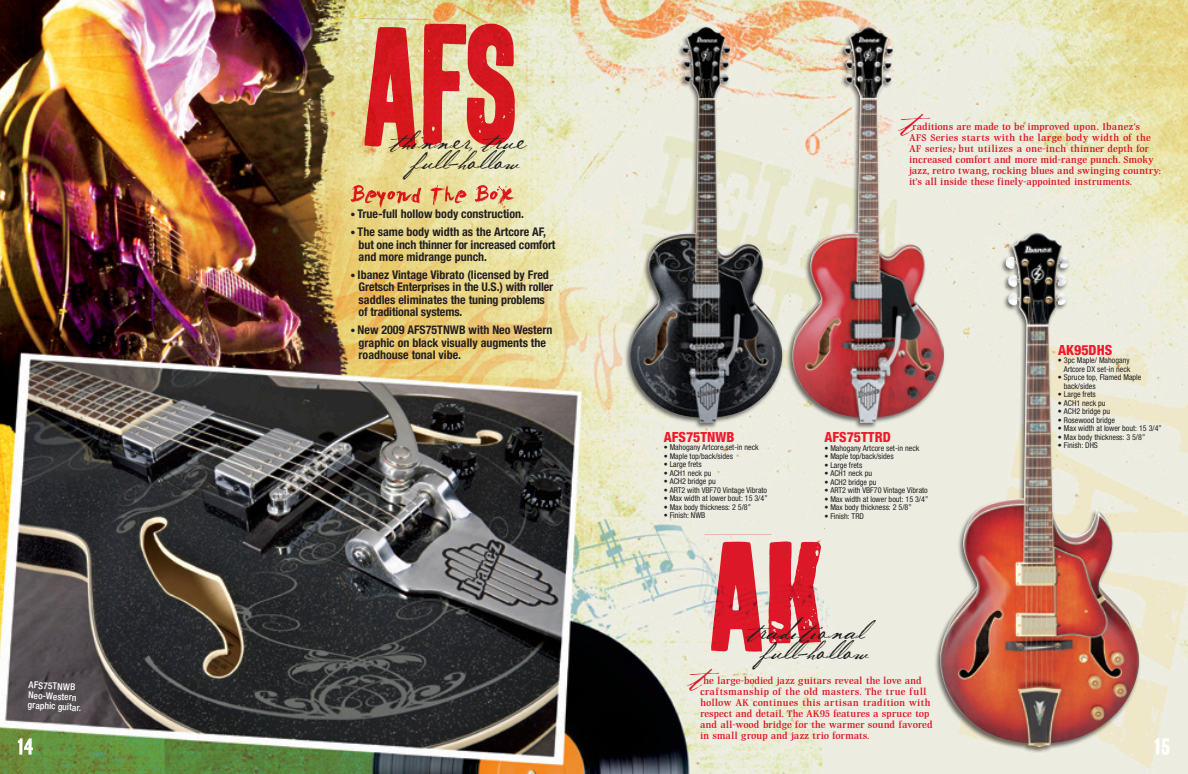
<style>
.page{position:relative;width:1188px;height:774px;background:#fff}
.page>*{position:absolute;margin:0;border:0;box-sizing:border-box;transform-origin:0 0}
.t1{font:26px "Baker Script";color:#ee1a2e}
.t2{font:20px/20px "Baker Script";letter-spacing:-.005em;color:#231f1f;text-align:right}
.t3{font:20px/20px "Baker Script";letter-spacing:.015em;color:#231f1f;text-align:center}
.t4{font:800 condensed 14px "Helvetica Neue";color:#ee1a2e}
.t5{font:700 condensed 12px/12.5px "Helvetica Neue";color:#231f1f}
.t6{font:10px/11px "GM Hightop Demoversion";letter-spacing:-.015em;color:#ee1a2e}
.t7{font:500 condensed 9.5px/10px "Helvetica Neue";color:#fff}
.t8{font:condensed 8px/8.5px "Helvetica Neue";color:#231f1f;text-align:right}
.s1{font-size:10px}
</style>
<div class="page">
<img style="left:0;top:0;width:1188px;height:774px">
<div style="left:934px;top:230px;width:207px;height:523px;background:#231f1f;opacity:.65"></div>
<img style="left:940px;top:232px;width:199px;height:515px">
<div style="left:786px;top:25px;width:160px;height:404px;background:#231f1f;opacity:.65"></div>
<img style="left:792px;top:27px;width:152px;height:396px">
<div style="left:624px;top:25px;width:160px;height:404px;background:#231f1f;opacity:.65"></div>
<img style="left:630px;top:27px;width:152px;height:396px">
<svg style="left:351px;top:185px;width:165px;height:24px;background:#e5b17e"></svg>
<svg style="left:360px;top:19px;width:155px;height:129px;background:#db6c5a"></svg>
<svg style="left:704px;top:528px;width:121px;height:124px;background:#e0777b"></svg>
<svg style="left:1153px;top:738px;width:16px;height:18px"></svg>
<svg style="left:15px;top:738px;width:22px;height:18px"></svg>
<p class="t7" style="left:29px;top:680px;width:55px;rotate:3deg">AFS75TNWB<br>Neo-Western graphic guitar.</p>
<h2 class="t2" style="left:389px;top:132px;width:137px">thinner, true fu ll- ho llo w</h2>
<h3 class="t5" style="left:351px;top:207px;width:175px"><span class="s1">•</span> True-full hollow body construction.</h3>
<h3 class="t5" style="left:359px;top:225px;width:198px;text-indent:-8px"><span class="s1">•</span> The same body width as the Artcore AF, but one inch thinner for increased comfort and more midrange punch.</h3>
<h3 class="t5" style="left:359px;top:268px;width:196px;text-indent:-8px"><span class="s1">•</span> Ibanez Vintage Vibrato (licensed by Fred Gretsch Enterprises in the U.S.) with roller saddles eliminates the tuning problems of traditional systems.</h3>
<h3 class="t5" style="left:359px;top:324px;width:195px;text-indent:-8px"><span class="s1">•</span> New 2009 AFS75TNWB with Neo Western graphic on black visually augments the roadhouse tonal vibe.</h3>
<h1 class="t1" style="left:898px;top:108px;width:34px">t</h1>
<p class="t6" style="left:909px;top:122px;width:253px;text-indent:3px">raditions are made to be improved upon. Ibanez’s<br>AFS Series starts with the large body width of the AF series, but utilizes a one-inch thinner depth for increased comfort and more mid-range punch. Smoky jazz, retro twang, rocking blues and swinging country: it’s all inside these finely-appointed instruments.</p>
<h3 class="t4" style="left:664px;top:428px;width:72px">AFS75TNWB</h3>
<p class="t8" style="left:664px;top:443px;width:96px">• Mahogany Artcore set-in neck</p>
<p class="t8" style="left:664px;top:452px;width:71px">• Maple top/back/sides</p>
<p class="t8" style="left:664px;top:460px;width:39px">• Large frets</p>
<p class="t8" style="left:664px;top:469px;width:49px">• ACH1 neck pu</p>
<p class="t8" style="left:664px;top:477px;width:54px">• ACH2 bridge pu</p>
<p class="t8" style="left:664px;top:486px;width:105px">• ART2 with VBF70 Vintage Vibrato</p>
<p class="t8" style="left:664px;top:494px;width:105px">• Max width at lower bout: 15 3/4”</p>
<p class="t8" style="left:664px;top:503px;width:89px">• Max body thickness: 2 5/8”</p>
<p class="t8" style="left:664px;top:511px;width:43px">• Finish: NWB</p>
<h3 class="t4" style="left:824px;top:428px;width:68px">AFS75TTRD</h3>
<p class="t8" style="left:824px;top:443px;width:96px">• Mahogany Artcore set-in neck</p>
<p class="t8" style="left:824px;top:452px;width:71px">• Maple top/back/sides</p>
<p class="t8" style="left:824px;top:460px;width:39px">• Large frets</p>
<p class="t8" style="left:824px;top:469px;width:49px">• ACH1 neck pu</p>
<p class="t8" style="left:824px;top:477px;width:54px">• ACH2 bridge pu</p>
<p class="t8" style="left:824px;top:486px;width:105px">• ART2 with VBF70 Vintage Vibrato</p>
<p class="t8" style="left:824px;top:494px;width:105px">• Max width at lower bout: 15 3/4”</p>
<p class="t8" style="left:824px;top:503px;width:89px">• Max body thickness: 2 5/8”</p>
<p class="t8" style="left:824px;top:511px;width:41px">• Finish: TRD</p>
<h3 class="t4" style="left:1058px;top:341px;width:56px">AK95DHS</h3>
<p class="t8" style="left:1058px;top:356px;width:74px">• 3pc Maple/ Mahogany<br>Artcore DX set-in neck</p>
<p class="t8" style="left:1064px;top:373px;width:79px;text-align:left;text-indent:-6px">• Spruce top, Flamed Maple back/sides</p>
<p class="t8" style="left:1058px;top:390px;width:39px">• Large frets</p>
<p class="t8" style="left:1058px;top:398px;width:49px">• ACH1 neck pu</p>
<p class="t8" style="left:1058px;top:407px;width:54px">• ACH2 bridge pu</p>
<p class="t8" style="left:1058px;top:415px;width:59px">• Rosewood bridge</p>
<p class="t8" style="left:1058px;top:424px;width:105px">• Max width at lower bout: 15 3/4”</p>
<p class="t8" style="left:1058px;top:432px;width:89px">• Max body thickness: 3 5/8”</p>
<p class="t8" style="left:1058px;top:441px;width:41px">• Finish: DHS</p>
<h2 class="t3" style="left:745px;top:622px;width:133px">traditional fu ll- ho llo w</h2>
<h1 class="t1" style="left:687px;top:662px;width:34px">t</h1>
<p class="t6" style="left:700px;top:676px;width:234px;text-indent:3px">he large-bodied jazz guitars reveal the love and craftsmanship of the old masters. The true full hollow AK continues this artisan tradition with respect and detail. The AK95 features a spruce top and all-wood bridge for the warmer sound favored in small group and jazz trio formats.</p>
</div>
